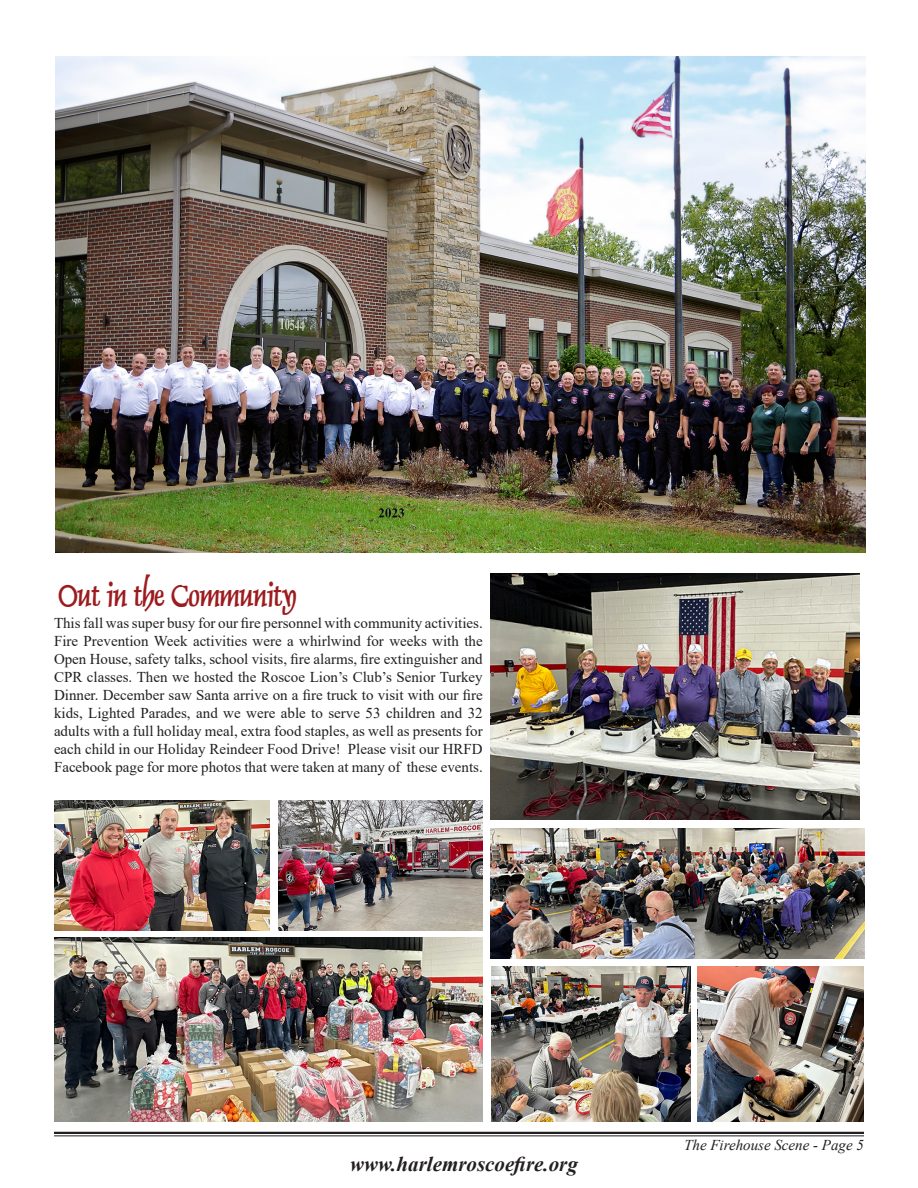
<style>
.page{position:relative;width:918px;height:1188px;background:#fff}
.page>*{position:absolute;margin:0;border:0;box-sizing:border-box;transform-origin:0 0}
.t1{font:700 condensed 33px "Dolphin";color:#9c1b1f}
.t2{font:italic 700 21px "Times New Roman";color:#231f20}
.t3{font:15px/18px "Times New Roman";color:#231f20;text-align:justify}
.t4{font:italic 15px "Times New Roman";color:#231f20}
</style>
<div class="page">
<hr style="left:54px;top:1132px;width:810px;height:2px;background:#231f20">
<hr style="left:54px;top:1135px;width:810px;height:1px;background:#231f20">
<img style="left:698px;top:967px;width:166px;height:155px">
<img style="left:490px;top:828px;width:374px;height:130px">
<img style="left:492px;top:967px;width:198px;height:155px">
<img style="left:490px;top:573px;width:370px;height:247px">
<img style="left:55px;top:57px;width:810px;height:496px">
<img style="left:54px;top:937px;width:429px;height:185px">
<img style="left:54px;top:801px;width:216px;height:129px">
<img style="left:278px;top:801px;width:205px;height:129px">
<p class="t1" style="left:59px;top:574px;width:240px">Out in the Community</p>
<p class="t3" style="left:54px;top:613px;width:430px">This fall was super busy for our fire personnel with community activities.</p>
<p class="t3" style="left:54px;top:631px;width:430px">Fire Prevention Week activities were a whirlwind for weeks with the Open House, safety talks, school visits, fire alarms, fire extinguisher and CPR classes. Then we hosted the Roscoe Lion’s Club’s Senior Turkey Dinner. December saw Santa arrive on a fire truck to visit with our fire kids, Lighted Parades, and we were able to serve 53 children and 32 adults with a full holiday meal, extra food staples, as well as presents for each child in our Holiday Reindeer Food Drive! Please visit our HRFD Facebook page for more photos that were taken at many of these events.</p>
<p class="t2" style="left:350px;top:1149px;width:229px">www.harlemroscoefire.org</p>
<p class="t4" style="left:684px;top:1135px;width:181px">The Firehouse Scene - Page 5</p>
</div>
